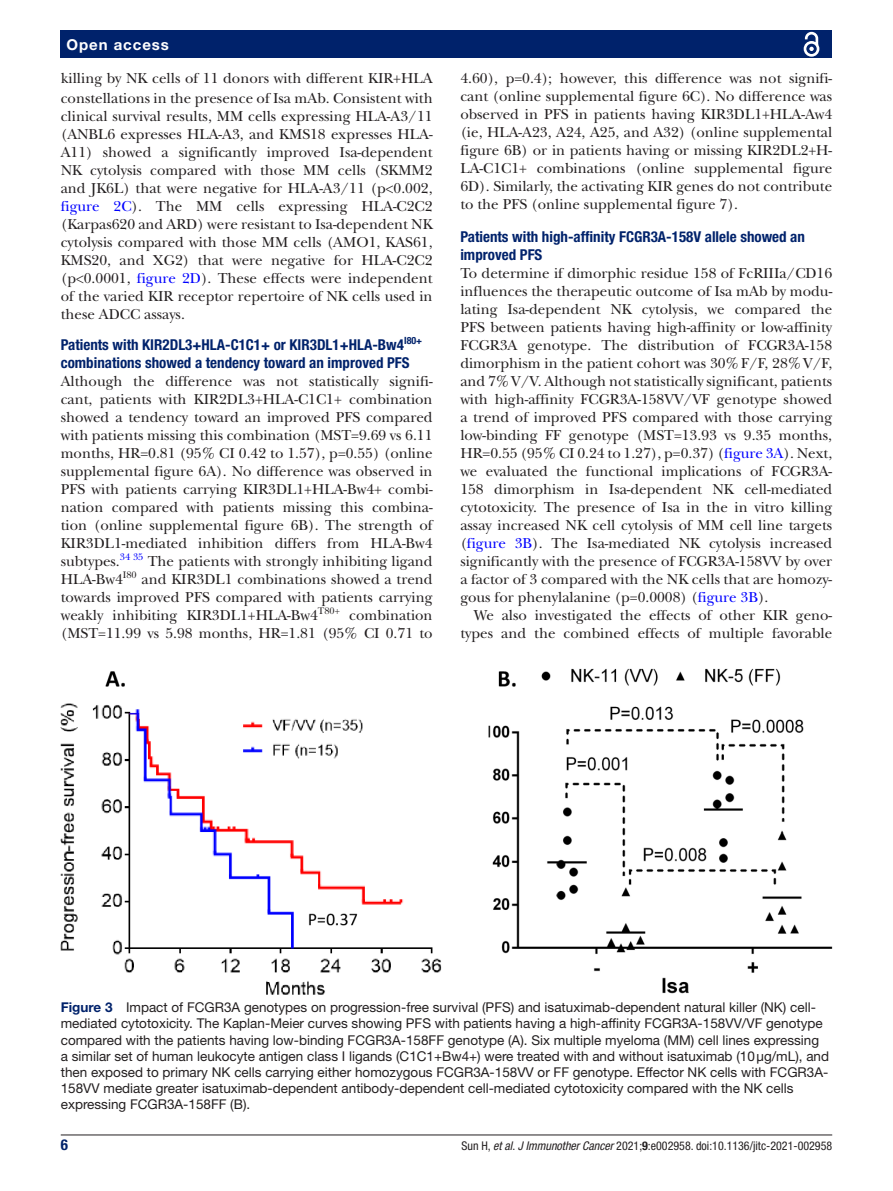
<style>
.page{position:relative;width:893px;height:1191px;background:#fff}
.page>*{position:absolute;margin:0;border:0;box-sizing:border-box;transform-origin:0 0}
.t1{font:15px/18px "New Baskerville";color:#231f20;text-align:justify}
.t2{font:700 condensed 15px/18px "Helvetica Neue LT Std";color:#00226b}
.t3{font:700 15px "Helvetica Neue LT Std";letter-spacing:.065em;color:#fff}
.t4{font:13.5px/16.2px "Helvetica Neue LT Std";color:#231f20}
.t5{font:condensed 12px "Helvetica Neue LT Std";color:#231f20}
.t6{font:9.9px "New Baskerville";color:#231f20}
.t7{font:700 condensed 9.9px "Helvetica Neue LT Std";color:#00226b}
.s1{color:#00f}
.s2{font-weight:700;color:#00226b}
.s3{font-style:italic}
.s4{font-weight:700}
</style>
<div class="page">
<hr style="left:61px;top:1134px;width:771px;height:1px;background:#231f20">
<div style="left:61px;top:31px;width:771px;height:27px;background:#00226b"></div>
<svg style="left:803px;top:31px;width:17px;height:26px"></svg>
<img style="left:61px;top:669px;width:771px;height:325px">
<p class="t3" style="left:66px;top:35px;width:104px">Open access</p>
<p class="t1" style="left:61px;top:68px;width:373px;line-height:19.8px">killing by NK cells of 11 donors with different KIR+HLA constellations in the presence of Isa mAb. Consistent with</p>
<p class="t1" style="left:61px;top:107px;width:373px">clinical survival results, MM cells expressing HLA-A3/11 (ANBL6 expresses HLA-A3, and KMS18 expresses HLA-A11) showed a significantly improved Isa-dependent NK cytolysis compared with those MM cells (SKMM2 and JK6L) that were negative for HLA-A3/11 (p&lt;0.002, <span class="s1">figure 2C</span>). The MM cells expressing HLA-C2C2 (Karpas620 and ARD) were resistant to Isa-dependent NK cytolysis compared with those MM cells (AMO1, KAS61, KMS20, and XG2) that were negative for HLA-C2C2 (p&lt;0.0001, <span class="s1">figure 2D</span>). These effects were independent of the varied KIR receptor repertoire of NK cells used in these ADCC assays.</p>
<p class="t2" style="left:61px;top:336px;width:345px">Patients with KIR2DL3+HLA-C1C1+ or KIR3DL1+HLA-Bw4</p>
<p class="t7" style="left:404px;top:334px;width:20px">I80+</p>
<p class="t2" style="left:61px;top:354px;width:350px">combinations showed a tendency toward an improved PFS</p>
<p class="t1" style="left:61px;top:372px;width:373px">Although the difference was not statistically signifi&shy;cant, patients with KIR2DL3+HLA-C1C1+ combination showed a tendency toward an improved PFS compared with patients missing this combination (MST=9.69 vs 6.11 months, HR=0.81 (95% CI 0.42 to 1.57), p=0.55) (online supplemental figure 6A). No difference was observed in PFS with patients carrying KIR3DL1+HLA-Bw4+ combi&shy;nation compared with patients missing this combina&shy;tion (online supplemental figure 6B). The strength of KIR3DL1-mediated inhibition differs from HLA-Bw4 subtypes.<sup>34</sup> <sup>35</sup> The patients with strongly inhibiting ligand HLA-Bw4</p>
<p class="t6" style="left:123px;top:569px;width:15px">I80</p>
<p class="t1" style="left:61px;top:570px;width:373px;text-indent:81px">and KIR3DL1 combinations showed a trend towards improved PFS compared with patients carrying weakly inhibiting KIR3DL1+HLA-Bw4</p>
<p class="t6" style="left:318px;top:605px;width:24px">T80+</p>
<p class="t1" style="left:61px;top:606px;width:373px;text-align:right">combination<br>(MST=11.99 vs 5.98 months, HR=1.81 (95% CI 0.71 to</p>
<p class="t1" style="left:460px;top:69px;width:373px">4.60), p=0.4); however, this difference was not signifi&shy;cant (online supplemental figure 6C). No difference was observed in PFS in patients having KIR3DL1+HLA-Aw4 (ie, HLA-A23, A24, A25, and A32) (online supplemental figure 6B) or in patients having or missing KIR2DL2+H-LA-C1C1+ combinations (online supplemental figure 6D). Similarly, the activating KIR genes do not contribute to the PFS (online supplemental figure 7).</p>
<p class="t2" style="left:460px;top:228px;width:346px">Patients with high-affinity FCGR3A-158V allele showed an improved PFS</p>
<p class="t1" style="left:460px;top:264px;width:373px">To determine if dimorphic residue 158 of FcRIIIa/CD16 influences the therapeutic outcome of Isa mAb by modu&shy;lating Isa-dependent NK cytolysis, we compared the PFS between patients having high-affinity or low-affinity FCGR3A genotype. The distribution of FCGR3A-158 dimorphism in the patient cohort was 30%F/F, 28%V/F, and 7%V/V. Although not statistically significant, patients with high-affinity FCGR3A-158VV/VF genotype showed a trend of improved PFS compared with those carrying low-binding FF genotype (MST=13.93 vs 9.35 months, HR=0.55 (95% CI 0.24 to 1.27), p=0.37) (<span class="s1">figure 3A</span>). Next, we evaluated the functional implications of FCGR3A-158 dimorphism in Isa-dependent NK cell-mediated cytotoxicity. The presence of Isa in the in vitro killing assay increased NK cell cytolysis of MM cell line targets (<span class="s1">figure 3B</span>). The Isa-mediated NK cytolysis increased significantly with the presence of FCGR3A-158VV by over a factor of 3 compared with the NK cells that are homozy&shy;gous for phenylalanine (p=0.0008) (<span class="s1">figure 3B</span>).</p>
<p class="t1" style="left:460px;top:606px;width:373px;text-align:right">We also investigated the effects of other KIR geno&shy;types and the combined effects of multiple favorable</p>
<p class="t4" style="left:61px;top:999px;width:770px"><span class="s2">Figure 3</span> Impact of FCGR3A genotypes on progression-free survival (PFS) and isatuximab-dependent natural killer (NK) cell&shy;mediated cytotoxicity. The Kaplan-Meier curves showing PFS with patients having a high-affinity FCGR3A-158VV/VF genotype compared with the patients having low-binding FCGR3A-158FF genotype (A). Six multiple myeloma (MM) cell lines expressing a similar set of human leukocyte antigen class I ligands (C1C1+Bw4+) were treated with and without isatuximab (10µg/mL), and then exposed to primary NK cells carrying either homozygous FCGR3A-158VV or FF genotype. Effector NK cells with FCGR3A-158VV mediate greater isatuximab-dependent antibody-dependent cell-mediated cytotoxicity compared with the NK cells expressing FCGR3A-158FF (B).</p>
<p class="t2" style="left:61px;top:1135px;width:9px">6</p>
<p class="t5" style="left:461px;top:1138px;width:372px">Sun H, <span class="s3">et al</span>. <span class="s3">J Immunother Cancer</span> 2021;<span class="s4">9</span>:e002958. doi:10.1136/jitc-2021-002958</p>
</div>
